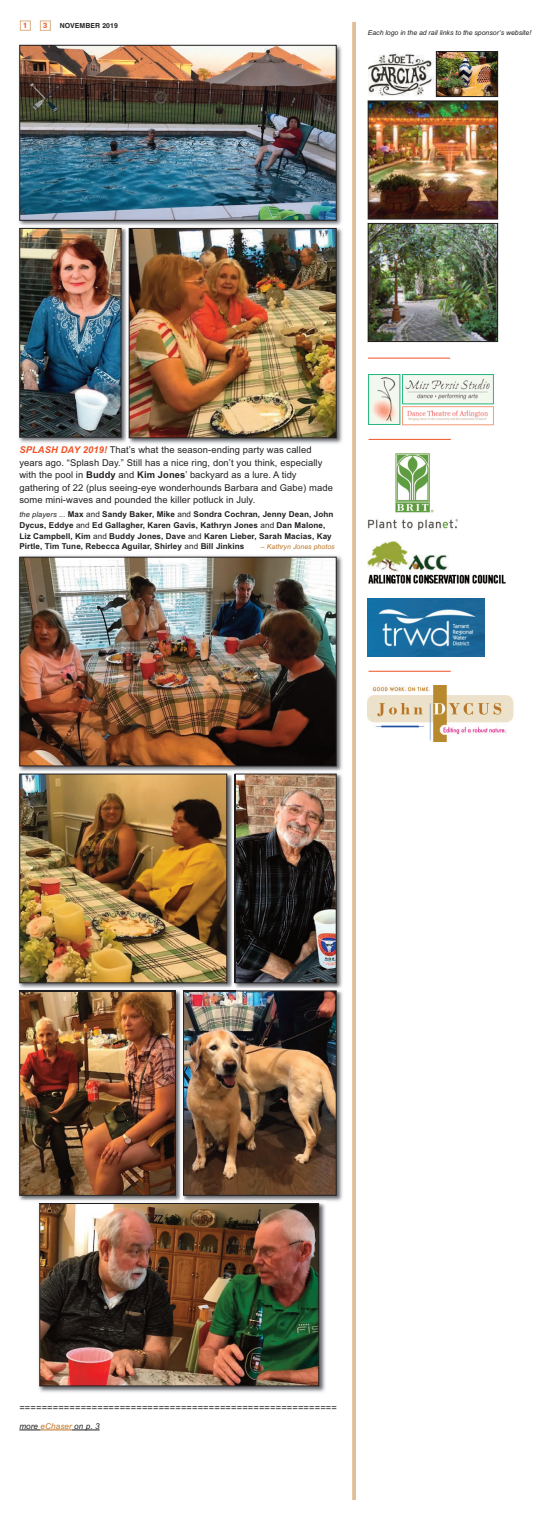
<style>
.page{position:relative;width:548px;height:1530px;background:#fff}
.page>*{position:absolute;margin:0;border:0;box-sizing:border-box;transform-origin:0 0}
.t1{font:9.38px/12.5px "Arial";letter-spacing:.01em;color:#231f20}
.t2{font:700 8.12px/10.6px "Arial";letter-spacing:.01em;color:#231f20}
.t3{font:italic 8.12px "Arial";letter-spacing:.01em;color:#231f20}
.t4{font:700 7.5px "Helvetica";color:#f05022}
.t5{font:italic 6.88px "Arial";color:#231f20}
.t6{font:italic 6.88px "Arial";letter-spacing:.01em;color:#bd7528}
.t7{font:700 6.88px "Helvetica";letter-spacing:.015em;color:#231f20}
.s1{font-weight:700;font-style:italic;color:#f05022}
.s2{font-weight:700}
.s3{font-weight:400;font-style:italic;font-size:7.5px}
.s4{font-weight:400}
.s5{color:#bd7528}
</style>
<div class="page">
<svg style="left:352px;top:22px;width:4px;height:1478px;background:#e2c19c"></svg>
<img style="left:368px;top:454px;width:90px;height:75px">
<img style="left:368px;top:598px;width:116px;height:58px">
<img style="left:368px;top:541px;width:80px;height:31px">
<img style="left:368px;top:574px;width:138px;height:10px">
<img style="left:402px;top:374px;width:92px;height:31px">
<svg style="left:368px;top:374px;width:33px;height:51px;fill:#f3f4e8"></svg>
<svg style="left:402px;top:406px;width:92px;height:20px"></svg>
<hr style="left:368px;top:358px;width:82px;height:1px;background:#f05022">
<hr style="left:368px;top:439px;width:82px;height:1px;background:#f05022">
<hr style="left:368px;top:671px;width:82px;height:1px;background:#f05022">
<img style="left:368px;top:52px;width:68px;height:44px">
<img style="left:370px;top:103px;width:125px;height:114px">
<div style="left:368px;top:101px;width:129px;height:118px;border:1px solid #231f20"></div>
<img style="left:370px;top:225px;width:125px;height:115px">
<div style="left:368px;top:223px;width:129px;height:119px;border:1px solid #231f20"></div>
<img style="left:438px;top:53px;width:57px;height:42px">
<div style="left:436px;top:51px;width:61px;height:46px;border:1px solid #231f20"></div>
<img style="left:368px;top:686px;width:146px;height:55px">
<div style="left:40px;top:21px;width:11px;height:10px;border:1px solid #dbb183"></div>
<div style="left:20px;top:21px;width:11px;height:10px;border:1px solid #dbb183"></div>
<svg style="left:19px;top:1430px;width:22px;height:1px"></svg>
<hr style="left:41px;top:1430px;width:31px;height:1px;background:#bd7528">
<svg style="left:72px;top:1430px;width:28px;height:1px"></svg>
<img style="left:38px;top:1204px;width:288px;height:189px">
<img style="left:41px;top:1205px;width:276px;height:179px">
<div style="left:39px;top:1203px;width:280px;height:183px;border:1px solid #231f20"></div>
<img style="left:18px;top:44px;width:324px;height:181px">
<img style="left:21px;top:47px;width:313px;height:172px">
<div style="left:19px;top:45px;width:317px;height:176px;border:1px solid #231f20"></div>
<img style="left:18px;top:555px;width:325px;height:216px">
<img style="left:21px;top:559px;width:313px;height:205px">
<div style="left:19px;top:557px;width:317px;height:209px;border:1px solid #231f20"></div>
<img style="left:19px;top:227px;width:107px;height:216px">
<img style="left:21px;top:230px;width:98px;height:206px">
<div style="left:19px;top:228px;width:102px;height:210px;border:1px solid #231f20"></div>
<img style="left:18px;top:773px;width:325px;height:215px">
<img style="left:236px;top:776px;width:98px;height:205px">
<div style="left:234px;top:774px;width:102px;height:209px;border:1px solid #231f20"></div>
<img style="left:18px;top:991px;width:166px;height:209px">
<img style="left:39px;top:1203px;width:141px;height:1px">
<img style="left:21px;top:993px;width:153px;height:201px">
<div style="left:19px;top:991px;width:157px;height:205px;border:1px solid #231f20"></div>
<img style="left:184px;top:991px;width:159px;height:211px">
<img style="left:184px;top:1200px;width:143px;height:4px">
<img style="left:184px;top:1203px;width:135px;height:1px">
<img style="left:184px;top:990px;width:154px;height:1px">
<img style="left:185px;top:993px;width:149px;height:201px">
<div style="left:183px;top:991px;width:153px;height:205px;border:1px solid #231f20"></div>
<img style="left:129px;top:225px;width:214px;height:219px">
<img style="left:126px;top:229px;width:3px;height:210px">
<img style="left:131px;top:230px;width:203px;height:206px">
<div style="left:129px;top:228px;width:207px;height:210px;border:1px solid #231f20"></div>
<img style="left:235px;top:775px;width:1px;height:208px">
<img style="left:19px;top:990px;width:157px;height:1px">
<img style="left:184px;top:991px;width:48px;height:1px">
<img style="left:21px;top:776px;width:204px;height:205px">
<div style="left:19px;top:774px;width:208px;height:209px;border:1px solid #231f20"></div>
<svg style="left:443px;top:731px;width:57px;height:11px"></svg>
<p class="t4" style="left:23px;top:21px;width:6px">1</p>
<p class="t4" style="left:43px;top:21px;width:6px">3</p>
<p class="t7" style="left:60px;top:21px;width:60px">NOVEMBER 2019</p>
<p class="t5" style="left:368px;top:29px;width:165px">Each logo in the ad rail links to the sponsor’s website!</p>
<p class="t1" style="left:19px;top:444px;width:315px"><span class="s1">SPLASH DAY 2019!</span> That’s what the season-ending party was called years ago. “Splash Day.” Still has a nice ring, don’t you think, especially with the pool in <span class="s2">Buddy</span> and <span class="s2">Kim Jones</span>’ backyard as a lure. A tidy gathering of 22 (plus seeing-eye wonderhounds Barbara and Gabe) made some mini-waves and pounded the killer potluck in July.</p>
<p class="t2" style="left:19px;top:509px;width:315px"><span class="s3">the players ...</span> Max <span class="s4">and</span> Sandy Baker, Mike <span class="s4">and</span> Sondra Cochran, Jenny Dean, John Dycus, Eddye <span class="s4">and</span> Ed Gallagher, Karen Gavis, Kathryn Jones <span class="s4">and</span> Dan Malone, Liz Campbell, Kim <span class="s4">and</span> Buddy Jones, Dave <span class="s4">and</span> Karen Lieber, Sarah Macias, Kay Pirtle, Tim Tune, Rebecca Aguilar, Shirley <span class="s4">and</span> Bill Jinkins</p>
<p class="t6" style="left:261px;top:543px;width:75px">– Kathryn Jones photos</p>
<p class="t1" style="left:19px;top:1401px;width:319px">=========================================================</p>
<p class="t3" style="left:19px;top:1421px;width:82px">more <span class="s5">eChaser</span> on p. 3</p>
</div>
